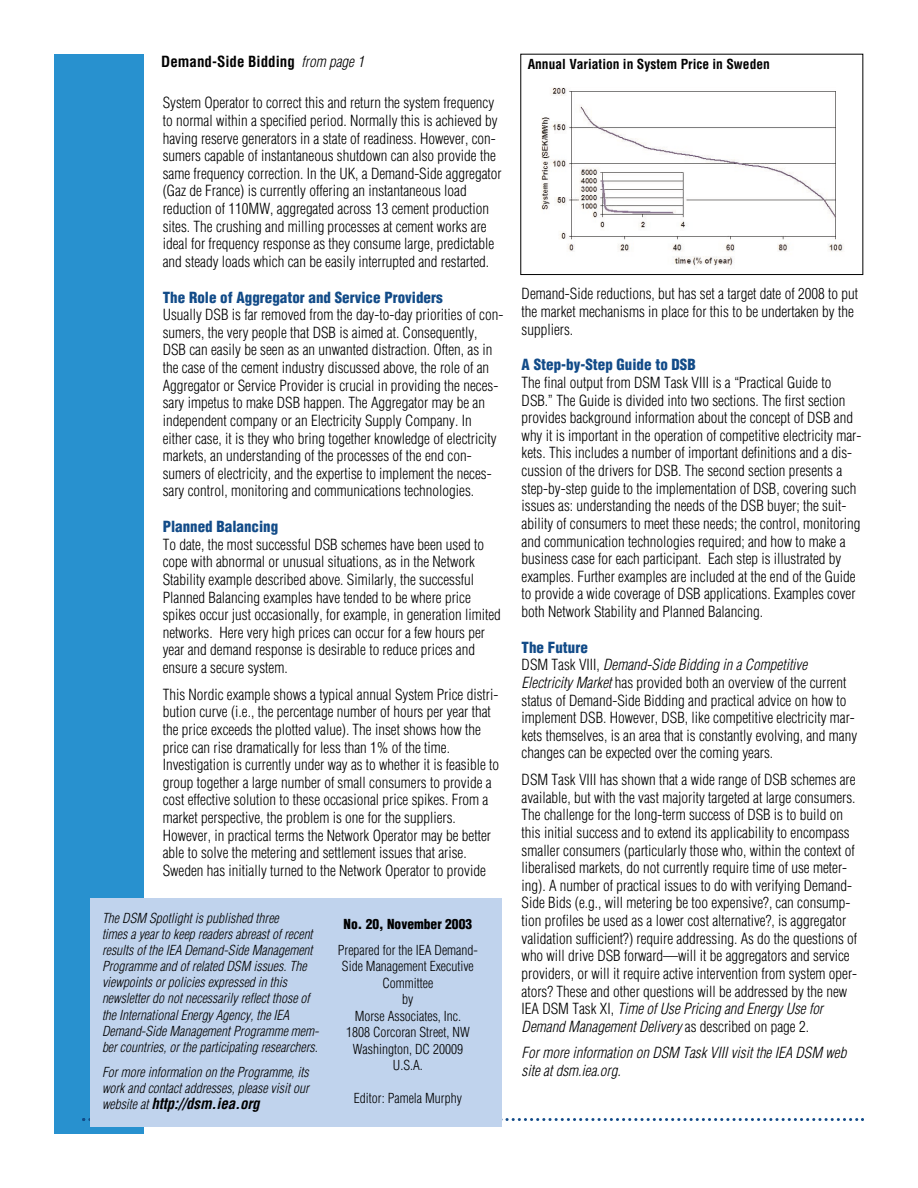
<style>
.page{position:relative;width:918px;height:1188px;background:#fff}
.page>*{position:absolute;margin:0;border:0;box-sizing:border-box;transform-origin:0 0}
.t1{font:300 condensed 15px/17.5px "Helvetica";color:#000}
.t2{font:900 condensed 15px "Helvetica";color:#124b88}
.t3{font:italic 300 condensed 15px/17.7px "Helvetica";color:#000}
.t4{font:italic 700 condensed 15px "Helvetica";letter-spacing:-.01em;color:#000}
.t5{font:700 condensed 15px "Helvetica";color:#000}
.t6{font:italic 300 condensed 13.5px/16px "Helvetica";color:#000}
.t7{font:300 condensed 13.5px/16.5px "Helvetica";color:#000;text-align:center}
.t8{font:700 condensed 13.5px "Helvetica";color:#000}
.t9{font:900 condensed 13.5px "Helvetica";color:#000}
.s1{font-weight:300;font-style:italic}
.s2{font-weight:300;font-size:13.5px}
.s3{font-weight:900;color:#124b88}
.s4{font-style:italic}
</style>
<div class="page">
<div style="left:54px;top:54px;width:90px;height:1080px;background:#2891cf"></div>
<svg style="left:82px;top:1118px;width:782px;height:3px"></svg>
<div style="left:90px;top:898px;width:411px;height:228px;background:#c0d3ed"></div>
<img style="left:541px;top:87px;width:302px;height:180px">
<div style="left:521px;top:54px;width:342px;height:221px;border:1px solid #000"></div>
<p class="t5" style="left:161px;top:56px;width:204px">Demand-Side Bidding <span class="s1">from page 1</span></p>
<p class="t8" style="left:528px;top:59px;width:244px">Annual Variation in System Price in Sweden</p>
<p class="t1" style="left:163px;top:95px;width:340px">System Operator to correct this and return the system frequency to normal within a specified period. Normally this is achieved by having reserve generators in a state of readiness. However, con&shy;sumers capable of instantaneous shutdown can also provide the same frequency correction. In the UK, a Demand-Side aggregator (Gaz de France) is currently offering an instantaneous load reduction of 110MW, aggregated across 13 cement production sites. The crushing and milling processes at cement works are ideal for frequency response as they consume large, predictable and steady loads which can be easily interrupted and restarted.</p>
<p class="t2" style="left:163px;top:291px;width:281px">The Role of Aggregator and Service Providers</p>
<p class="t1" style="left:163px;top:307px;width:342px">Usually DSB is far removed from the day-to-day priorities of con&shy;sumers, the very people that DSB is aimed at. Consequently, DSB can easily be seen as an unwanted distraction. Often, as in the case of the cement industry discussed above, the role of an Aggregator or Service Provider is crucial in providing the neces&shy;sary impetus to make DSB happen. The Aggregator may be an independent company or an Electricity Supply Company. In either case, it is they who bring together knowledge of electricity markets, an understanding of the processes of the end con&shy;sumers of electricity, and the expertise to implement the neces&shy;sary control, monitoring and communications technologies.</p>
<p class="t2" style="left:163px;top:521px;width:117px">Planned Balancing</p>
<p class="t1" style="left:163px;top:537px;width:340px">To date, the most successful DSB schemes have been used to cope with abnormal or unusual situations, as in the Network Stability example described above. Similarly, the successful Planned Balancing examples have tended to be where price spikes occur just occasionally, for example, in generation limited networks. Here very high prices can occur for a few hours per year and demand response is desirable to reduce prices and ensure a secure system.</p>
<p class="t1" style="left:163px;top:687px;width:338px">This Nordic example shows a typical annual System Price distri&shy;bution curve (i.e., the percentage number of hours per year that the price exceeds the plotted value). The inset shows how the price can rise dramatically for less than 1% of the time.<br>Investigation is currently under way as to whether it is feasible to group together a large number of small consumers to provide a cost effective solution to these occasional price spikes. From a market perspective, the problem is one for the suppliers.<br>However, in practical terms the Network Operator may be better able to solve the metering and settlement issues that arise.<br>Sweden has initially turned to the Network Operator to provide</p>
<p class="t6" style="left:102px;top:911px;width:219px">The DSM Spotlight is published three<br>times a year to keep readers abreast of recent results of the IEA Demand-Side Management Programme and of related DSM issues. The viewpoints or policies expressed in this newsletter do not necessarily reflect those of the International Energy Agency, the IEA Demand-Side Management Programme mem&shy;ber countries, or the participating researchers.</p>
<p class="t6" style="left:102px;top:1065px;width:208px">For more information on the Programme, its work and contact addresses, please visit our</p>
<p class="t4" style="left:102px;top:1098px;width:159px"><span class="s2">website at</span> http://dsm.iea.org</p>
<p class="t9" style="left:344px;top:919px;width:130px">No. 20, November 2003</p>
<p class="t7" style="left:338px;top:943px;width:142px">Prepared for the IEA Demand-<br>Side Management Executive<br>Committee<br>by<br>Morse Associates, Inc.<br>1808 Corcoran Street, NW<br>Washington, DC 20009<br>U.S.A.</p>
<p class="t7" style="left:354px;top:1091px;width:109px">Editor: Pamela Murphy</p>
<p class="t1" style="left:522px;top:286px;width:338px">Demand-Side reductions, but has set a target date of 2008 to put the market mechanisms in place for this to be undertaken by the suppliers.</p>
<p class="t2" style="left:522px;top:359px;width:176px">A Step-by-Step Guide to DSB</p>
<p class="t1" style="left:522px;top:375px;width:341px">The final output from DSM Task VIII is a “Practical Guide to DSB.” The Guide is divided into two sections. The first section provides background information about the concept of DSB and why it is important in the operation of competitive electricity mar&shy;kets. This includes a number of important definitions and a dis&shy;cussion of the drivers for DSB. The second section presents a step-by-step guide to the implementation of DSB, covering such issues as: understanding the needs of the DSB buyer; the suit&shy;ability of consumers to meet these needs; the control, monitoring and communication technologies required; and how to make a business case for each participant. Each step is illustrated by examples. Further examples are included at the end of the Guide to provide a wide coverage of DSB applications. Examples cover both Network Stability and Planned Balancing.</p>
<p class="t1" style="left:522px;top:640px;width:337px"><span class="s3">The Future<br></span>DSM Task VIII, <span class="s4">Demand-Side Bidding in a Competitive Electricity Market</span> has provided both an overview of the current status of Demand-Side Bidding and practical advice on how to implement DSB. However, DSB, like competitive electricity mar&shy;kets themselves, is an area that is constantly evolving, and many changes can be expected over the coming years.</p>
<p class="t1" style="left:522px;top:772px;width:337px">DSM Task VIII has shown that a wide range of DSB schemes are available, but with the vast majority targeted at large consumers.<br>The challenge for the long-term success of DSB is to build on this initial success and to extend its applicability to encompass smaller consumers (particularly those who, within the context of liberalised markets, do not currently require time of use meter&shy;ing). A number of practical issues to do with verifying Demand-Side Bids (e.g., will metering be too expensive?, can consump&shy;tion profiles be used as a lower cost alternative?, is aggregator validation sufficient?) require addressing. As do the questions of who will drive DSB forward—will it be aggregators and service providers, or will it require active intervention from system oper&shy;ators? These and other questions will be addressed by the new IEA DSM Task XI, <span class="s4">Time of Use Pricing and Energy Use for Demand Management Delivery</span> as described on page 2.</p>
<p class="t3" style="left:522px;top:1045px;width:326px">For more information on DSM Task VIII visit the IEA DSM web site at dsm.iea.org.</p>
</div>
